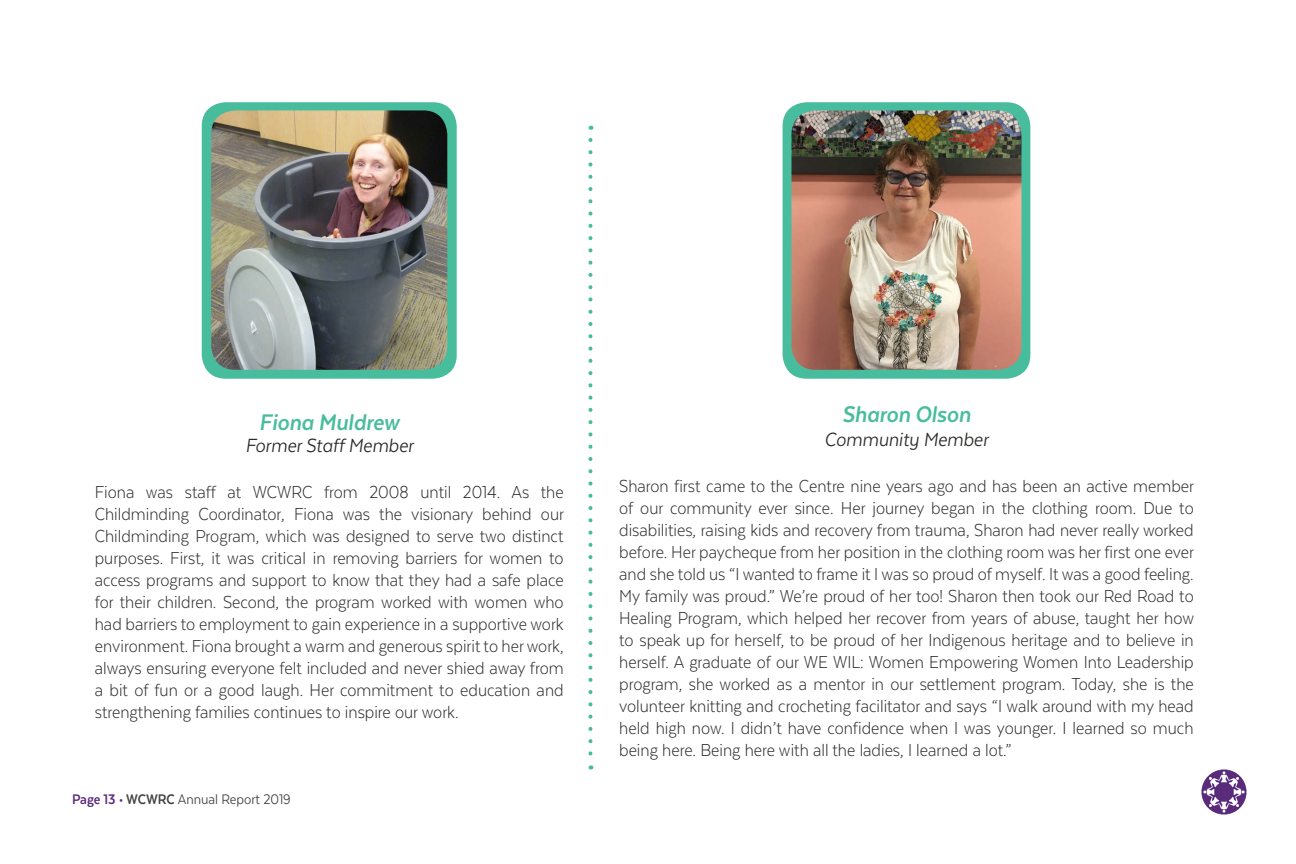
<style>
.page{position:relative;width:1296px;height:864px;background:#fff}
.page>*{position:absolute;margin:0;border:0;box-sizing:border-box;transform-origin:0 0}
.t1{font:italic 700 26px "Texta Narrow";color:#48bd9e}
.Main_Body_Text{font:italic 22px "Texta Narrow";color:#292927}
.Main_Body_Text-2{font:300 20px/22px "Texta Narrow";color:#292927;text-align:justify}
.t2{font:16px "Texta Narrow";color:#414042}
.s1{font-weight:700;color:#5a2b7b}
.s2{font-weight:700}
</style>
<div class="page">
<svg style="left:588px;top:140px;width:4px;height:629px"></svg>
<div style="left:202px;top:102px;width:255px;height:277px;background:#48bd9e;border-radius:24px"></div>
<img style="left:211px;top:110px;width:236px;height:260px">
<div style="left:783px;top:102px;width:247px;height:277px;background:#48bd9e;border-radius:24px"></div>
<img style="left:791px;top:110px;width:230px;height:260px">
<svg style="left:1201px;top:769px;width:46px;height:46px"></svg>
<p class="t1" style="left:259px;top:409px;width:142px">Fiona Muldrew</p>
<p class="Main_Body_Text" style="left:245px;top:434px;width:170px">Former Staff Member</p>
<p class="Main_Body_Text-2" style="left:95px;top:481px;width:471px">Fiona was staff at WCWRC from 2008 until 2014. As the Childminding Coordinator, Fiona was the visionary behind our Childminding Program, which was designed to serve two distinct purposes. First, it was critical in removing barriers for women to access programs and support to know that they had a safe place for their children. Second, the program worked with women who had barriers to employment to gain experience in a supportive work environment. Fiona brought a warm and generous spirit to her work, always ensuring everyone felt included and never shied away from a bit of fun or a good laugh. Her commitment to education and strengthening families continues to inspire our work.</p>
<p class="t2" style="left:72px;top:791px;width:220px"><span class="s1">Page 13 •</span> <span class="s2">WCWRC</span> Annual Report 2019</p>
<p class="t1" style="left:842px;top:401px;width:130px">Sharon Olson</p>
<p class="Main_Body_Text" style="left:825px;top:428px;width:165px">Community Member</p>
<p class="Main_Body_Text-2" style="left:619px;top:475px;width:576px">Sharon first came to the Centre nine years ago and has been an active member of our community ever since. Her journey began in the clothing room. Due to disabilities, raising kids and recovery from trauma, Sharon had never really worked before. Her paycheque from her position in the clothing room was her first one ever and she told us “I wanted to frame it I was so proud of myself. It was a good feeling.<br>My family was proud.” We’re proud of her too! Sharon then took our Red Road to Healing Program, which helped her recover from years of abuse, taught her how to speak up for herself, to be proud of her Indigenous heritage and to believe in herself. A graduate of our WE WIL: Women Empowering Women Into Leadership program, she worked as a mentor in our settlement program. Today, she is the volunteer knitting and crocheting facilitator and says “I walk around with my head held high now. I didn’t have confidence when I was younger. I learned so much being here. Being here with all the ladies, I learned a lot.”</p>
</div>
